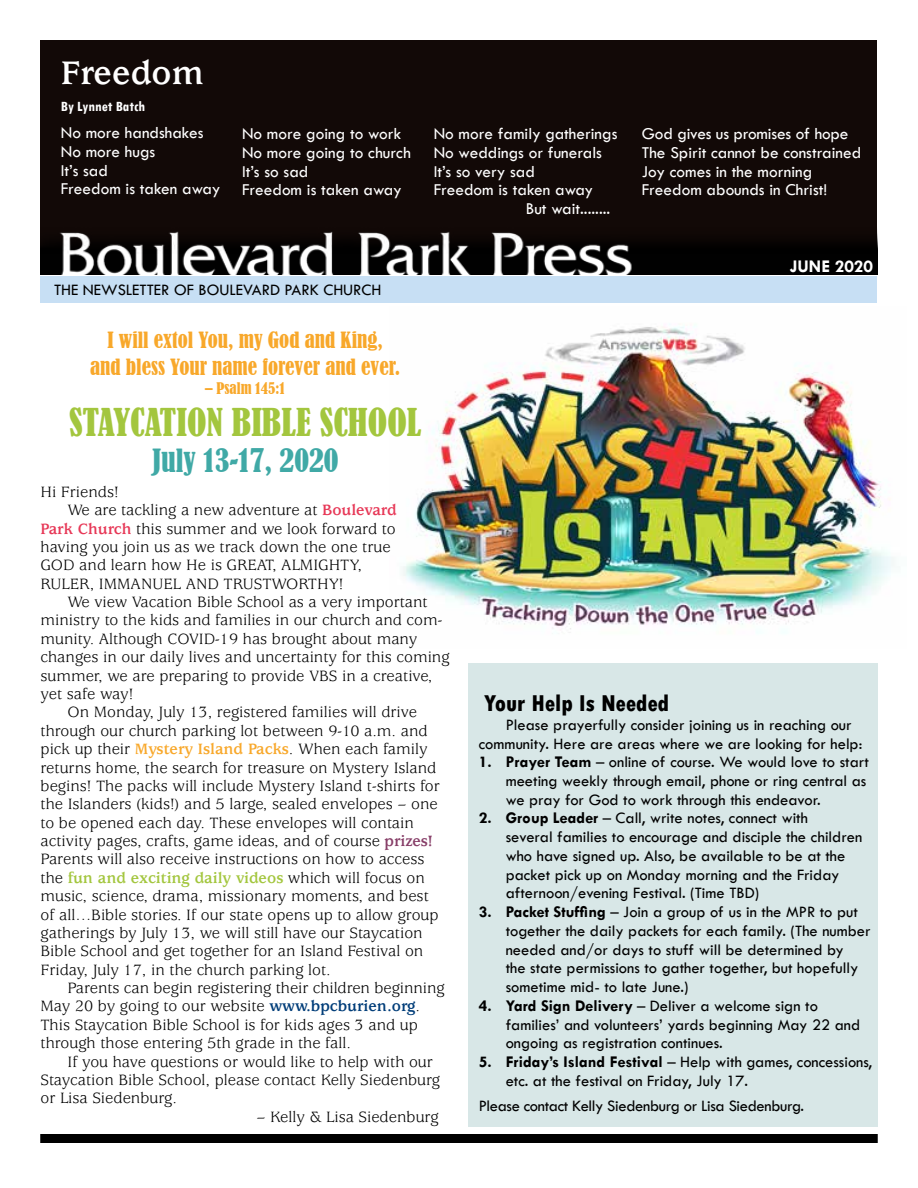
<style>
.page{position:relative;width:918px;height:1188px;background:#fff}
.page>*{position:absolute;margin:0;border:0;box-sizing:border-box;transform-origin:0 0}
.t1{font:condensed 36px "Bernard";color:#a3c63e}
.t2{font:700 36px "Usherwood Std";color:#fff}
.t3{font:condensed 30px "Bernard";color:#40a9a6}
.t4{font:800 condensed 24px "Tw Cen";color:#000}
.t5{font:condensed 21px/27px "Bernard";color:#f8a82b;text-align:center}
.t6{font:700 18px "Tw Cen";color:#fff}
.t7{font:17.25px/18.6px "Tw Cen";color:#fff}
.t8{font:16.5px "Usherwood Std";color:#000}
.t9{font:16.5px/18.8px "Tw Cen";color:#000}
.t10{font:16.5px "Tw Cen";letter-spacing:-.02em;color:#000}
.t11{font:700 16.5px "Usherwood Std";color:#a3c63e}
.t12{font:700 condensed 15px "Tw Cen";color:#fff}
.t13{font:condensed 15px "Bernard";color:#f8a82b}
.s1{font-weight:700;color:#e73857}
.s2{font-weight:700;color:#f8a82b}
.s3{font-weight:700;color:#873e68}
.s4{font-weight:400;color:#000}
.s5{font-weight:700;color:#003d79}
.s6{font-weight:700}
</style>
<div class="page">
<div style="left:40px;top:40px;width:838px;height:214px;background:#120907"></div>
<img style="left:40px;top:72px;width:838px;height:203px">
<div style="left:40px;top:1134px;width:838px;height:9px;background:#000"></div>
<div style="left:468px;top:663px;width:410px;height:464px;background:#d8e7e7"></div>
<div style="left:40px;top:276px;width:838px;height:27px;background:#c7dff4"></div>
<img style="left:403px;top:324px;width:491px;height:309px">
<h1 class="t2" style="left:61px;top:53px;width:145px">Freedom</h1>
<p class="t12" style="left:61px;top:97px;width:86px">By Lynnet Batch</p>
<p class="t7" style="left:61px;top:124px;width:161px">No more handshakes<br>No more hugs<br>It’s sad<br>Freedom is taken away</p>
<p class="t7" style="left:242px;top:125px;width:171px">No more going to work<br>No more going to church<br>It’s so sad<br>Freedom is taken away</p>
<p class="t7" style="left:434px;top:125px;width:185px">No more family gatherings</p>
<p class="t7" style="left:434px;top:143px;width:170px">No weddings or funerals</p>
<p class="t7" style="left:434px;top:162px;width:103px">It’s so very sad</p>
<p class="t7" style="left:434px;top:180px;width:161px">Freedom is taken away</p>
<p class="t7" style="left:526px;top:199px;width:86px">But wait........</p>
<p class="t7" style="left:642px;top:125px;width:221px">God gives us promises of hope<br>The Spirit cannot be constrained<br>Joy comes in the morning<br>Freedom abounds in Christ!</p>
<p class="t6" style="left:790px;top:255px;width:85px">JUNE 2020</p>
<p class="t9" style="left:54px;top:280px;width:329px">THE NEWSLETTER OF BOULEVARD PARK CHURCH</p>
<p class="t5" style="left:90px;top:327px;width:312px">I will extol You, my God and King, and bless Your name forever and ever.</p>
<p class="t13" style="left:205px;top:379px;width:81px">– Psalm 145:1</p>
<h1 class="t1" style="left:69px;top:401px;width:354px">STAYCATION BIBLE SCHOOL</h1>
<h2 class="t3" style="left:152px;top:443px;width:188px">July 13-17, 2020</h2>
<p class="t8" style="left:40px;top:483px;width:80px">Hi Friends!</p>
<p class="t8" style="left:67px;top:501px;width:331px">We are tackling a new adventure at <span class="s1">Boulevard</span></p>
<p class="t8" style="left:40px;top:519px;width:357px"><span class="s1">Park Church</span> this summer and we look forward to</p>
<p class="t8" style="left:40px;top:538px;width:352px">having you join us as we track down the one true</p>
<p class="t8" style="left:40px;top:556px;width:323px">GOD and learn how He is GREAT, ALMIGHTY,</p>
<p class="t8" style="left:40px;top:575px;width:304px">RULER, IMMANUEL AND TRUSTWORTHY!</p>
<p class="t8" style="left:67px;top:593px;width:362px">We view Vacation Bible School as a very important</p>
<p class="t8" style="left:40px;top:611px;width:403px">ministry to the kids and families in our church and com-</p>
<p class="t8" style="left:40px;top:630px;width:378px">munity. Although COVID-19 has brought about many</p>
<p class="t8" style="left:40px;top:648px;width:411px">changes in our daily lives and uncertainty for this coming</p>
<p class="t8" style="left:40px;top:666px;width:393px">summer, we are preparing to provide VBS in a creative,</p>
<p class="t8" style="left:40px;top:685px;width:94px">yet safe way!</p>
<p class="t8" style="left:67px;top:703px;width:351px">On Monday, July 13, registered families will drive</p>
<p class="t8" style="left:40px;top:722px;width:389px">through our church parking lot between 9-10 a.m. and</p>
<p class="t8" style="left:40px;top:740px;width:389px">pick up their <span class="s2">Mystery Island Packs</span>. When each family</p>
<p class="t8" style="left:40px;top:758px;width:397px">returns home, the search for treasure on Mystery Island</p>
<p class="t8" style="left:40px;top:777px;width:401px">begins! The packs will include Mystery Island t-shirts for</p>
<p class="t8" style="left:40px;top:795px;width:399px">the Islanders (kids!) and 5 large, sealed envelopes – one</p>
<p class="t8" style="left:40px;top:814px;width:375px">to be opened each day. These envelopes will contain</p>
<p class="t8" style="left:40px;top:832px;width:394px">activity pages, crafts, game ideas, and of course <span class="s3">prizes!</span></p>
<p class="t8" style="left:40px;top:850px;width:386px">Parents will also receive instructions on how to access</p>
<p class="t11" style="left:40px;top:869px;width:386px"><span class="s4">the</span> fun and exciting daily videos <span class="s4">which will focus on</span></p>
<p class="t8" style="left:40px;top:887px;width:390px">music, science, drama, missionary moments, and best</p>
<p class="t8" style="left:40px;top:905px;width:400px">of all…Bible stories. If our state opens up to allow group</p>
<p class="t8" style="left:40px;top:924px;width:384px">gatherings by July 13, we will still have our Staycation</p>
<p class="t8" style="left:40px;top:942px;width:384px">Bible School and get together for an Island Festival on</p>
<p class="t8" style="left:40px;top:961px;width:292px">Friday, July 17, in the church parking lot.</p>
<p class="t8" style="left:67px;top:979px;width:379px">Parents can begin registering their children beginning</p>
<p class="t8" style="left:40px;top:997px;width:381px">May 20 by going to our website <span class="s5">www.bpcburien.org</span>.</p>
<p class="t8" style="left:40px;top:1016px;width:379px">This Staycation Bible School is for kids ages 3 and up</p>
<p class="t8" style="left:40px;top:1034px;width:312px">through those entering 5th grade in the fall.</p>
<p class="t8" style="left:67px;top:1053px;width:367px">If you have questions or would like to help with our</p>
<p class="t8" style="left:40px;top:1071px;width:401px">Staycation Bible School, please contact Kelly Siedenburg</p>
<p class="t8" style="left:40px;top:1089px;width:138px">or Lisa Siedenburg.</p>
<p class="t8" style="left:256px;top:1108px;width:184px">– Kelly &amp; Lisa Siedenburg</p>
<h3 class="t4" style="left:484px;top:689px;width:187px">Your Help Is Needed</h3>
<p class="t9" style="left:479px;top:715px;width:385px;text-indent:27px">Please prayerfully consider joining us in reaching our community. Here are areas where we are looking for help:</p>
<p class="t9" style="left:506px;top:753px;width:365px;text-indent:-27px"><span class="s6">1. Prayer Team</span> – online of course. We would love to start meeting weekly through email, phone or ring central as we pray for God to work through this endeavor.</p>
<p class="t9" style="left:506px;top:809px;width:358px;text-indent:-27px"><span class="s6">2. Group Leader</span> – Call, write notes, connect with<br>several families to encourage and disciple the children who have signed up. Also, be available to be at the packet pick up on Monday morning and the Friday afternoon/evening Festival. (Time TBD)</p>
<p class="t9" style="left:506px;top:903px;width:366px;text-indent:-27px"><span class="s6">3. Packet Stuffing</span> – Join a group of us in the MPR to put together the daily packets for each family. (The number needed and/or days to stuff will be determined by<br>the state permissions to gather together, but hopefully sometime mid- to late June.)</p>
<p class="t9" style="left:506px;top:996px;width:356px;text-indent:-27px"><span class="s6">4. Yard Sign Delivery</span> – Deliver a welcome sign to families’ and volunteers’ yards beginning May 22 and ongoing as registration continues.</p>
<p class="t9" style="left:506px;top:1053px;width:368px;text-indent:-27px"><span class="s6">5. Friday’s Island Festival</span> – Help with games, concessions, etc. at the festival on Friday, July 17.</p>
<p class="t10" style="left:479px;top:1096px;width:327px">Please contact Kelly Siedenburg or Lisa Siedenburg.</p>
</div>
